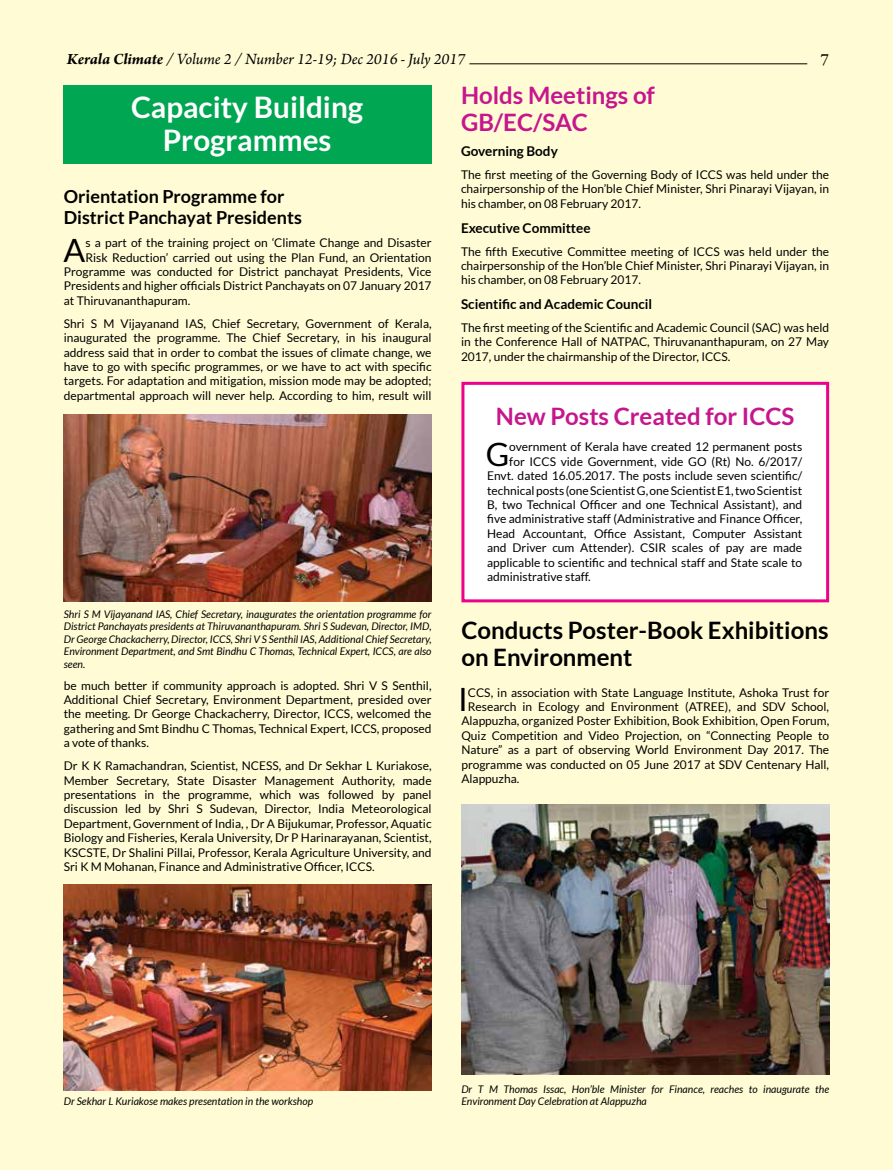
<style>
.page{position:relative;width:893px;height:1170px;background:#fff}
.page>*{position:absolute;margin:0;border:0;box-sizing:border-box;transform-origin:0 0}
.t1{font:32.1px "Lato";color:#000}
.t2{font:700 29.7px/32.5px "Lato";color:#fff;text-align:center}
.t3{font:700 24px/27px "Lato";color:#c6168d}
.t4{font:700 24px/27px "Lato";color:#000}
.t5{font:700 18px/21.6px "Lato";color:#000}
.t6{font:18px "Arno Pro";color:#000}
.t7{font:italic 16.5px "Arno Pro";letter-spacing:-.005em;color:#000}
.t8{font:700 13.5px "Lato";color:#000}
.t9{font:12px/14.4px "Lato";color:#000;text-align:justify}
.t10{font:italic 10.5px/12.6px "Lato";color:#000;text-align:justify}
.s1{font-weight:700}
</style>
<div class="page">
<div style="left:0;top:0;width:893px;height:1169px;background:#fffcd5"></div>
<div style="left:461px;top:382px;width:368px;height:220px;background:#fff;border:3px solid #ec008c"></div>
<img style="left:64px;top:414px;width:368px;height:188px">
<img style="left:64px;top:884px;width:368px;height:205px">
<img style="left:461px;top:804px;width:368px;height:270px">
<div style="left:63px;top:85px;width:369px;height:79px;background:#00a651"></div>
<hr style="left:469px;top:64px;width:338px;height:1px;background:#000">
<h3 class="t7" style="left:67px;top:49px;width:400px"><span class="s1">Kerala Climate</span> / Volume 2 / Number 12-19; Dec 2016 - July 2017</h3>
<h3 class="t6" style="left:821px;top:49px;width:10px">7</h3>
<h2 class="t2" style="left:131px;top:90px;width:234px">Capacity Building<br>Programmes</h2>
<h3 class="t5" style="left:64px;top:185px;width:240px">Orientation Programme for<br>District Panchayat Presidents</h3>
<h1 class="t1" style="left:64px;top:232px;width:23px">A</h1>
<p class="t9" style="left:85px;top:235px;width:348px">s a part of the training project on ‘Climate Change and Disaster</p>
<p class="t9" style="left:85px;top:250px;width:348px">Risk Reduction’ carried out using the Plan Fund, an Orientation</p>
<p class="t9" style="left:64px;top:264px;width:369px">Programme was conducted for District panchayat Presidents, Vice</p>
<p class="t9" style="left:64px;top:279px;width:369px">Presidents and higher officials District Panchayats on 07 January 2017</p>
<p class="t9" style="left:64px;top:293px;width:128px">at Thiruvananthapuram.</p>
<p class="t9" style="left:64px;top:316px;width:369px">Shri S M Vijayanand IAS, Chief Secretary, Government of Kerala, inaugurated the programme. The Chief Secretary, in his inaugural address said that in order to combat the issues of climate change, we have to go with specific programmes, or we have to act with specific targets. For adaptation and mitigation, mission mode may be adopted; departmental approach will never help. According to him, result will</p>
<p class="t10" style="left:64px;top:607px;width:369px">Shri S M Vijayanand IAS, Chief Secretary, inaugurates the orientation programme for District Panchayats presidents at Thiruvananthapuram. Shri S Sudevan, Director, IMD, Dr George Chackacherry, Director, ICCS, Shri V S Senthil IAS, Additional Chief Secretary, Environment Department, and Smt Bindhu C Thomas, Technical Expert, ICCS, are also seen.</p>
<p class="t9" style="left:64px;top:678px;width:369px">be much better if community approach is adopted. Shri V S Senthil, Additional Chief Secretary, Environment Department, presided over the meeting. Dr George Chackacherry, Director, ICCS, welcomed the gathering and Smt Bindhu C Thomas, Technical Expert, ICCS, proposed a vote of thanks.</p>
<p class="t9" style="left:64px;top:758px;width:369px">Dr K K Ramachandran, Scientist, NCESS, and Dr Sekhar L Kuriakose, Member Secretary, State Disaster Management Authority, made presentations in the programme, which was followed by panel discussion led by Shri S Sudevan, Director, India Meteorological Department, Government of India, , Dr A Bijukumar, Professor, Aquatic Biology and Fisheries, Kerala University, Dr P Harinarayanan, Scientist, KSCSTE, Dr Shalini Pillai, Professor, Kerala Agriculture University, and Sri K M Mohanan, Finance and Administrative Officer, ICCS.</p>
<h3 class="t3" style="left:461px;top:82px;width:196px">Holds Meetings of<br>GB/EC/SAC</h3>
<p class="t8" style="left:461px;top:143px;width:98px">Governing Body</p>
<p class="t9" style="left:461px;top:167px;width:370px">The first meeting of the Governing Body of ICCS was held under the chairpersonship of the Hon’ble Chief Minister, Shri Pinarayi Vijayan, in his chamber, on 08 February 2017.</p>
<p class="t8" style="left:461px;top:220px;width:131px">Executive Committee</p>
<p class="t9" style="left:461px;top:244px;width:370px">The fifth Executive Committee meeting of ICCS was held under the chairpersonship of the Hon’ble Chief Minister, Shri Pinarayi Vijayan, in his chamber, on 08 February 2017.</p>
<p class="t8" style="left:461px;top:296px;width:193px">Scientific and Academic Council</p>
<p class="t9" style="left:461px;top:320px;width:370px">The first meeting of the Scientific and Academic Council (SAC) was held in the Conference Hall of NATPAC, Thiruvananthapuram, on 27 May 2017, under the chairmanship of the Director, ICCS.</p>
<h3 class="t3" style="left:496px;top:402px;width:300px">New Posts Created for ICCS</h3>
<h1 class="t1" style="left:486px;top:436px;width:25px">G</h1>
<p class="t9" style="left:509px;top:439px;width:294px">overnment of Kerala have created 12 permanent posts</p>
<p class="t9" style="left:509px;top:454px;width:294px">for ICCS vide Government, vide GO (Rt) No. 6/2017/</p>
<p class="t9" style="left:487px;top:468px;width:317px">Envt. dated 16.05.2017. The posts include seven scientific/</p>
<p class="t9" style="left:487px;top:483px;width:316px">technical posts (one Scientist G, one Scientist E1, two Scientist</p>
<p class="t9" style="left:487px;top:497px;width:317px">B, two Technical Officer and one Technical Assistant), and</p>
<p class="t9" style="left:487px;top:511px;width:317px">five administrative staff (Administrative and Finance Officer,</p>
<p class="t9" style="left:487px;top:526px;width:317px">Head Accountant, Office Assistant, Computer Assistant</p>
<p class="t9" style="left:487px;top:540px;width:317px">and Driver cum Attender). CSIR scales of pay are made</p>
<p class="t9" style="left:487px;top:555px;width:317px">applicable to scientific and technical staff and State scale to</p>
<p class="t9" style="left:487px;top:569px;width:105px">administrative staff.</p>
<h3 class="t4" style="left:461px;top:616px;width:369px">Conducts Poster-Book Exhibitions on Environment</h3>
<h1 class="t1" style="left:458px;top:681px;width:11px">I</h1>
<p class="t9" style="left:468px;top:685px;width:363px">CCS, in association with State Language Institute, Ashoka Trust for</p>
<p class="t9" style="left:468px;top:699px;width:363px">Research in Ecology and Environment (ATREE), and SDV School,</p>
<p class="t9" style="left:461px;top:713px;width:369px">Alappuzha, organized Poster Exhibition, Book Exhibition, Open Forum,</p>
<p class="t9" style="left:461px;top:728px;width:369px">Quiz Competition and Video Projection, on “Connecting People to</p>
<p class="t9" style="left:461px;top:742px;width:369px">Nature” as a part of observing World Environment Day 2017. The</p>
<p class="t9" style="left:461px;top:757px;width:369px">programme was conducted on 05 June 2017 at SDV Centenary Hall,</p>
<p class="t9" style="left:461px;top:771px;width:60px">Alappuzha.</p>
<p class="t10" style="left:461px;top:1082px;width:369px">Dr T M Thomas Issac, Hon’ble Minister for Finance, reaches to inaugurate the</p>
<p class="t10" style="left:64px;top:1095px;width:251px">Dr Sekhar L Kuriakose makes presentation in the workshop</p>
<p class="t10" style="left:461px;top:1095px;width:187px">Environment Day Celebration at Alappuzha</p>
</div>
